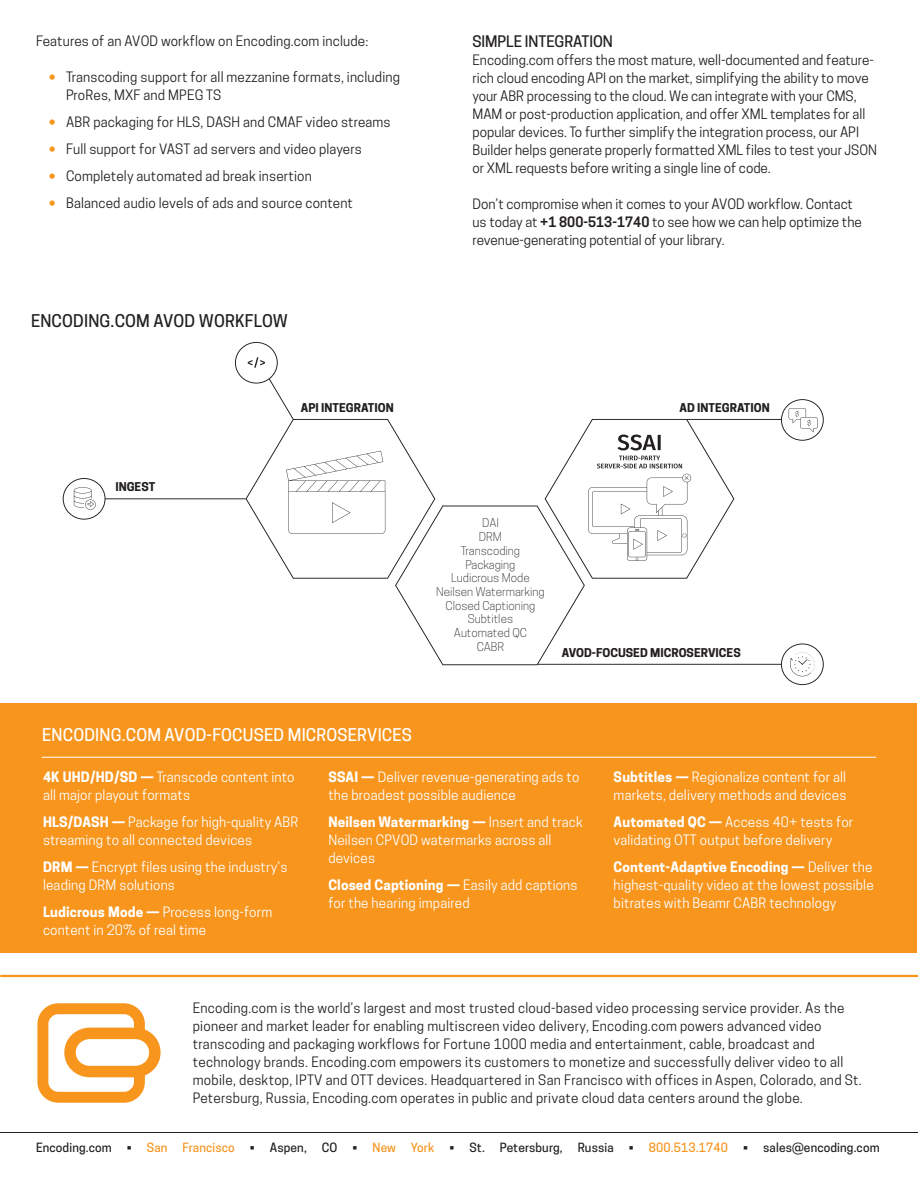
<style>
.page{position:relative;width:918px;height:1188px;background:#fff}
.page>*{position:absolute;margin:0;border:0;box-sizing:border-box;transform-origin:0 0}
.Sidebar_Copy{font:500 16.5px "Cooper Hewitt";letter-spacing:.01em;color:#fff}
.Table_Head{font:500 16.5px "Cooper Hewitt";letter-spacing:.01em;color:#231f20}
.Paragraph_Head{font:500 15px "Cooper Hewitt";letter-spacing:-.005em;color:#231f20}
.t1{font:13.5px/18px "Cooper Hewitt";letter-spacing:.01em;color:#231f20}
.Bullets{font:13.5px/18px "Cooper Hewitt";letter-spacing:.01em;color:#fff}
.t2{font:500 12px "Cooper Hewitt";letter-spacing:.01em;color:#231f20}
.t3{font:500 12px "Cooper Hewitt";letter-spacing:.01em;color:#f7951d}
.t4{font:300 11.4px/13.6px "Cooper Hewitt";color:#231f20;text-align:center}
.t5{font:700 11.4px "Cooper Hewitt";color:#231f20}
.s1{color:#f7951d}
.s2{font-weight:600}
.s3{font-weight:700}
.s4{color:#231f20}
</style>
<div class="page">
<svg style="left:37px;top:1003px;width:124px;height:100px"></svg>
<hr style="left:0;top:975px;width:918px;height:2px;background:#f7951d">
<hr style="left:0;top:1132px;width:918px;height:1px;background:#231f20">
<div style="left:0;top:704px;width:917px;height:249px;background:#f7951d"></div>
<hr style="left:42px;top:757px;width:834px;height:1px;background:#fff">
<svg style="left:63px;top:342px;width:761px;height:343px"></svg>
<p class="t1" style="left:36px;top:32px;width:334px">Features of an AVOD workflow on Encoding.com include:</p>
<p class="t1" style="left:66px;top:68px;width:335px;text-indent:-18px"><span class="s1">•</span> Transcoding support for all mezzanine formats, including<br>ProRes, MXF and MPEG TS</p>
<p class="t1" style="left:48px;top:113px;width:344px"><span class="s1">•</span> ABR packaging for HLS, DASH and CMAF video streams</p>
<p class="t1" style="left:48px;top:140px;width:315px"><span class="s1">•</span> Full support for VAST ad servers and video players</p>
<p class="t1" style="left:48px;top:167px;width:265px"><span class="s1">•</span> Completely automated ad break insertion</p>
<p class="t1" style="left:48px;top:194px;width:306px"><span class="s1">•</span> Balanced audio levels of ads and source content</p>
<p class="Table_Head" style="left:31px;top:311px;width:258px">ENCODING.COM AVOD WORKFLOW</p>
<p class="t5" style="left:115px;top:480px;width:41px">INGEST</p>
<p class="t5" style="left:301px;top:401px;width:94px">API INTEGRATION</p>
<p class="Paragraph_Head" style="left:472px;top:33px;width:142px">SIMPLE INTEGRATION</p>
<p class="t1" style="left:472px;top:51px;width:406px">Encoding.com offers the most mature, well-documented and feature&shy;rich cloud encoding API on the market, simplifying the ability to move your ABR processing to the cloud. We can integrate with your CMS, MAM or post-production application, and offer XML templates for all popular devices. To further simplify the integration process, our API Builder helps generate properly formatted XML files to test your JSON or XML requests before writing a single line of code.</p>
<p class="t1" style="left:472px;top:195px;width:391px">Don’t compromise when it comes to your AVOD workflow. Contact us today at <span class="s2">+1 800-513-1740</span> to see how we can help optimize the revenue-generating potential of your library.</p>
<p class="t5" style="left:680px;top:401px;width:92px">AD INTEGRATION</p>
<p class="t4" style="left:436px;top:516px;width:110px">DAI<br>DRM<br>Transcoding<br>Packaging<br>Ludicrous Mode<br>Neilsen Watermarking<br>Closed Captioning<br>Subtitles<br>Automated QC<br>CABR</p>
<p class="t5" style="left:562px;top:646px;width:181px">AVOD-FOCUSED MICROSERVICES</p>
<p class="Sidebar_Copy" style="left:42px;top:725px;width:371px">ENCODING.COM AVOD-FOCUSED MICROSERVICES</p>
<p class="Bullets" style="left:43px;top:768px;width:253px"><span class="s3">4K UHD/HD/SD —</span> Transcode content into all major playout formats</p>
<p class="Bullets" style="left:43px;top:813px;width:257px"><span class="s3">HLS/DASH —</span> Package for high-quality ABR streaming to all connected devices</p>
<p class="Bullets" style="left:43px;top:858px;width:246px"><span class="s3">DRM —</span> Encrypt files using the industry’s leading DRM solutions</p>
<p class="Bullets" style="left:43px;top:903px;width:231px"><span class="s3">Ludicrous Mode —</span> Process long-form content in 20% of real time</p>
<p class="Bullets" style="left:328px;top:768px;width:253px"><span class="s3">SSAI —</span> Deliver revenue-generating ads to the broadest possible audience</p>
<p class="Bullets" style="left:328px;top:813px;width:256px"><span class="s3">Neilsen Watermarking —</span> Insert and track<br>Neilsen CPVOD watermarks across all devices</p>
<p class="Bullets" style="left:328px;top:876px;width:251px"><span class="s3">Closed Captioning —</span> Easily add captions for the hearing impaired</p>
<p class="Bullets" style="left:614px;top:768px;width:234px"><span class="s3">Subtitles —</span> Regionalize content for all markets, delivery methods and devices</p>
<p class="Bullets" style="left:614px;top:813px;width:241px"><span class="s3">Automated QC —</span> Access 40+ tests for validating OTT output before delivery</p>
<p class="Bullets" style="left:614px;top:858px;width:262px;text-align:justify"><span class="s3">Content-Adaptive Encoding —</span> Deliver the highest-quality video at the lowest possible bitrates with Beamr CABR technology</p>
<p class="t1" style="left:193px;top:999px;width:671px">Encoding.com is the world’s largest and most trusted cloud-based video processing service provider. As the pioneer and market leader for enabling multiscreen video delivery, Encoding.com powers advanced video transcoding and packaging workflows for Fortune 1000 media and entertainment, cable, broadcast and technology brands. Encoding.com empowers its customers to monetize and successfully deliver video to all mobile, desktop, IPTV and OTT devices. Headquartered in San Francisco with offices in Aspen, Colorado, and St.<br>Petersburg, Russia, Encoding.com operates in public and private cloud data centers around the globe.</p>
<p class="t2" style="left:36px;top:1140px;width:77px">Encoding.com</p>
<p class="t3" style="left:127px;top:1140px;width:42px"><span class="s4">•</span> San</p>
<p class="t3" style="left:182px;top:1140px;width:54px">Francisco</p>
<p class="t2" style="left:250px;top:1140px;width:58px">• Aspen,</p>
<p class="t2" style="left:322px;top:1140px;width:17px">CO</p>
<p class="t3" style="left:353px;top:1140px;width:83px"><span class="s4">•</span> New York</p>
<p class="t2" style="left:449px;top:1140px;width:37px">• St.</p>
<p class="t2" style="left:500px;top:1140px;width:64px">Petersburg,</p>
<p class="t2" style="left:578px;top:1140px;width:38px">Russia</p>
<p class="t3" style="left:629px;top:1140px;width:101px"><span class="s4">•</span> 800.513.1740</p>
<p class="t2" style="left:743px;top:1140px;width:138px">• sales@encoding.com</p>
</div>
